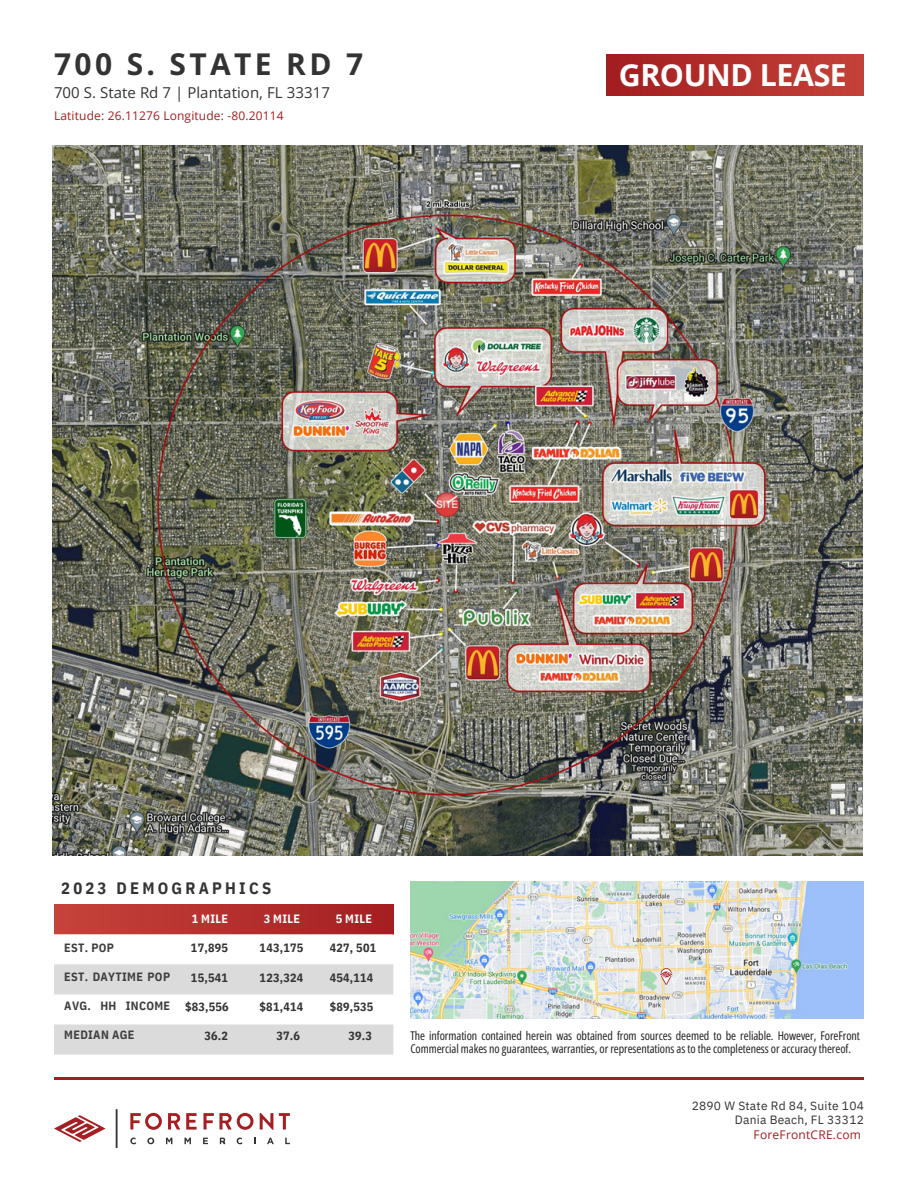
<style>
.page{position:relative;width:918px;height:1188px;background:#fff}
.page>*{position:absolute;margin:0;border:0;box-sizing:border-box;transform-origin:0 0}
.t1{font:700 30.3px "Open Sans";letter-spacing:-.015em;color:#fff}
.t2{font:700 30px "Open Sans";letter-spacing:.115em;color:#323332}
.t3{font:700 16.5px "IBM Plex Sans Cond";letter-spacing:.195em;color:#323332}
.t4{font:15px "Open Sans";letter-spacing:.005em;color:#323332}
.t5{font:12px/13.5px "Open Sans Condensed";letter-spacing:-.005em;color:#231f20}
.t6{font:700 12px "IBM Plex Sans Cond";letter-spacing:.02em;color:#323332}
.t7{font:12px "Open Sans";letter-spacing:.015em;color:#a41e21}
.t8{font:700 12px "IBM Plex Sans Cond";letter-spacing:.025em;color:#403f3f}
.t9{font:12px/14.7px "IBM Plex Sans";letter-spacing:.02em;color:#323332;text-align:right}
.t10{font:700 12px "IBM Plex Sans Cond";letter-spacing:.02em;color:#fff}
</style>
<div class="page">
<div style="left:54px;top:904px;width:339px;height:30px;background:linear-gradient(to right,#c6433b,#a41e21)"></div>
<svg style="left:54px;top:934px;width:339px;height:121px"></svg>
<svg style="left:130px;top:1113px;width:32px;height:17px"></svg>
<svg style="left:168px;top:1113px;width:12px;height:17px"></svg>
<svg style="left:186px;top:1113px;width:11px;height:17px"></svg>
<svg style="left:203px;top:1113px;width:50px;height:17px"></svg>
<svg style="left:260px;top:1113px;width:13px;height:17px"></svg>
<svg style="left:279px;top:1113px;width:11px;height:17px"></svg>
<svg style="left:130px;top:1138px;width:6px;height:6px"></svg>
<svg style="left:147px;top:1138px;width:7px;height:6px"></svg>
<svg style="left:166px;top:1138px;width:6px;height:6px"></svg>
<svg style="left:185px;top:1138px;width:6px;height:6px"></svg>
<svg style="left:203px;top:1138px;width:5px;height:6px"></svg>
<svg style="left:220px;top:1138px;width:5px;height:6px"></svg>
<svg style="left:237px;top:1138px;width:6px;height:6px"></svg>
<svg style="left:254px;top:1138px;width:2px;height:6px"></svg>
<svg style="left:267px;top:1138px;width:7px;height:6px"></svg>
<svg style="left:285px;top:1138px;width:5px;height:6px"></svg>
<svg style="left:54px;top:1115px;width:52px;height:27px"></svg>
<svg style="left:116px;top:1109px;width:2px;height:39px"></svg>
<hr style="left:54px;top:1077px;width:810px;height:3px;background:#a41e21">
<img style="left:410px;top:881px;width:454px;height:138px">
<img style="left:53px;top:146px;width:810px;height:710px">
<img style="left:606px;top:54px;width:258px;height:42px">
<img style="left:649px;top:967px;width:37px;height:24px">
<p class="t2" style="left:54px;top:43px;width:311px">700 S. STATE RD 7</p>
<p class="t4" style="left:54px;top:82px;width:277px">700 S. State Rd 7 | Plantation, FL 33317</p>
<p class="t7" style="left:54px;top:107px;width:231px">Latitude: 26.11276 Longitude: -80.20114</p>
<p class="t1" style="left:619px;top:53px;width:230px">GROUND LEASE</p>
<p class="t3" style="left:61px;top:877px;width:211px">2023 DEMOGRAPHICS</p>
<h2 class="t8" style="left:64px;top:939px;width:51px">EST. POP</h2>
<h2 class="t8" style="left:64px;top:968px;width:107px">EST. DAYTIME POP</h2>
<h2 class="t8" style="left:64px;top:998px;width:107px">AVG. HH INCOME</h2>
<h2 class="t8" style="left:64px;top:1027px;width:72px">MEDIAN AGE</h2>
<p class="t10" style="left:192px;top:911px;width:38px">1 MILE</p>
<p class="t6" style="left:191px;top:940px;width:38px">17,895</p>
<p class="t6" style="left:191px;top:969px;width:38px">15,541</p>
<p class="t6" style="left:185px;top:999px;width:45px">$83,556</p>
<p class="t6" style="left:204px;top:1028px;width:25px">36.2</p>
<h4 class="t10" style="left:264px;top:911px;width:38px">3 MILE</h4>
<h4 class="t6" style="left:260px;top:940px;width:45px">143,175</h4>
<h4 class="t6" style="left:260px;top:969px;width:45px">123,324</h4>
<h4 class="t6" style="left:260px;top:999px;width:45px">$81,414</h4>
<h4 class="t6" style="left:276px;top:1028px;width:25px">37.6</h4>
<h4 class="t10" style="left:336px;top:911px;width:38px">5 MILE</h4>
<h4 class="t6" style="left:330px;top:940px;width:48px">427, 501</h4>
<h4 class="t6" style="left:330px;top:969px;width:45px">454,114</h4>
<h4 class="t6" style="left:330px;top:999px;width:45px">$89,535</h4>
<h4 class="t6" style="left:348px;top:1028px;width:25px">39.3</h4>
<h4 class="t5" style="left:410px;top:1028px;width:451px">The information contained herein was obtained from sources deemed to be reliable. However, ForeFront<br>Commercial makes no guarantees, warranties, or representations as to the completeness or accuracy thereof.</h4>
<h4 class="t9" style="left:692px;top:1098px;width:174px">2890 W State Rd 84, Suite 104<br>Dania Beach, FL 33312</h4>
<p class="t7" style="left:754px;top:1126px;width:109px">ForeFrontCRE.com</p>
</div>
